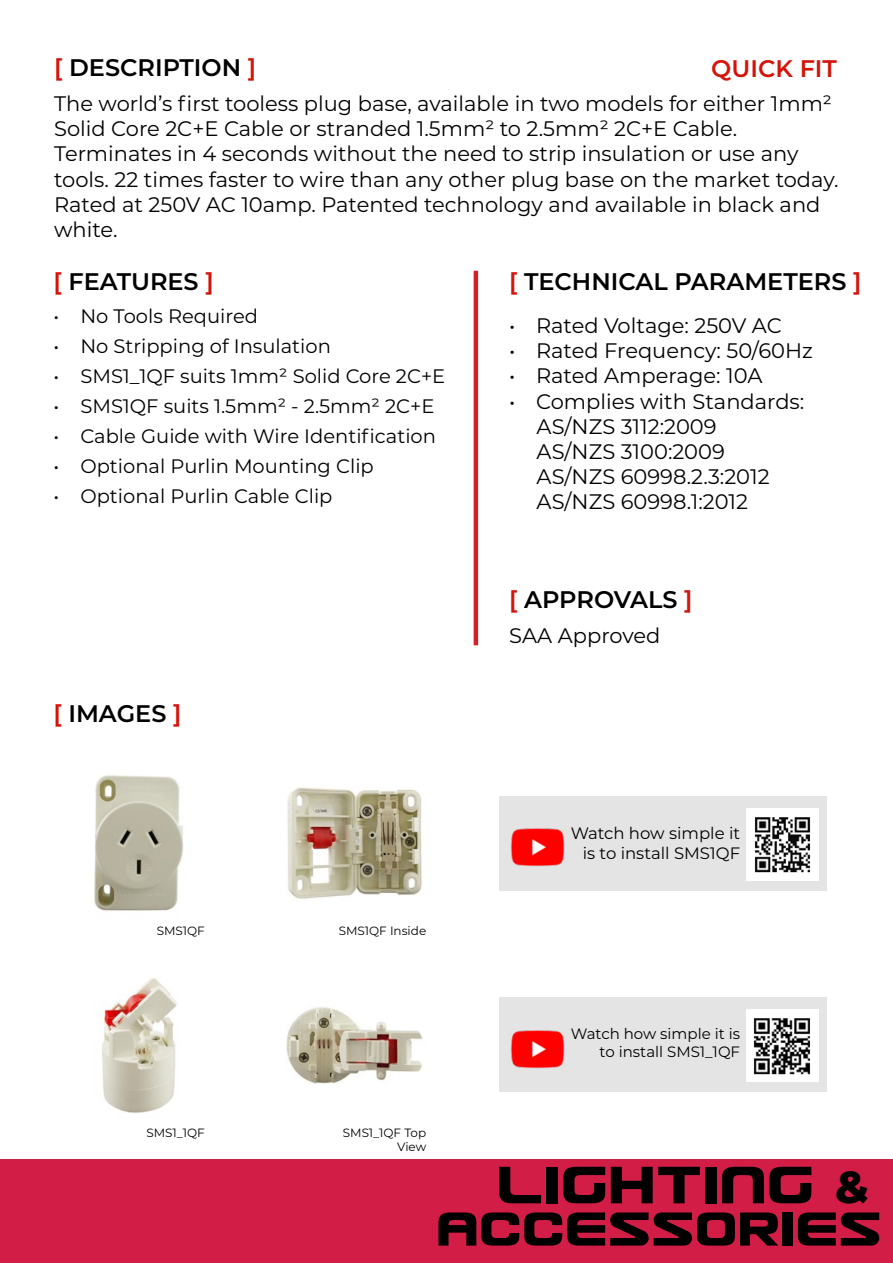
<style>
.page{position:relative;width:893px;height:1263px;background:#fff}
.page>*{position:absolute;margin:0;border:0;box-sizing:border-box;transform-origin:0 0}
.t1{font:63px "Usuzi";color:#000}
.t2{font:57px "Usuzi";color:#000}
.t3{font:600 24px "Montserrat";color:#000}
.t4{font:600 24px "Montserrat";color:#d4140b}
.t5{font:21px/25.2px "Montserrat";color:#000}
.t6{font:19.5px "Montserrat";color:#000}
.t7{font:16.5px/19.8px "Montserrat";color:#000;text-align:right}
.t8{font:15px/18px "Montserrat";color:#000;text-align:right}
.t9{font:12px/14.4px "Montserrat";color:#000;text-align:right}
.s1{color:#d4140b}
.s2{font-family:"Montserrat Alternates";font-weight:800;font-size:45px}
</style>
<div class="page">
<div style="left:0;top:1159px;width:893px;height:104px;background:#d21e46"></div>
<div style="left:499px;top:796px;width:328px;height:94px;background:#e4e4e4"></div>
<img style="left:746px;top:808px;width:72px;height:72px">
<img style="left:511px;top:828px;width:54px;height:38px">
<div style="left:499px;top:997px;width:328px;height:95px;background:#e4e4e4"></div>
<img style="left:746px;top:1010px;width:72px;height:72px">
<img style="left:511px;top:1030px;width:54px;height:38px">
<img style="left:94px;top:775px;width:90px;height:136px">
<img style="left:287px;top:787px;width:135px;height:112px">
<img style="left:102px;top:978px;width:75px;height:135px">
<img style="left:286px;top:1007px;width:137px;height:77px">
<hr style="left:474px;top:271px;width:4px;height:374px;background:#d52027">
<p class="t3" style="left:54px;top:51px;width:204px"><span class="s1">[</span> DESCRIPTION <span class="s1">]</span></p>
<p class="t5" style="left:54px;top:90px;width:786px">The world’s first tooless plug base, available in two models for either 1mm²<br>Solid Core 2C+E Cable or stranded 1.5mm² to 2.5mm² 2C+E Cable.<br>Terminates in 4 seconds without the need to strip insulation or use any tools. 22 times faster to wire than any other plug base on the market today.<br>Rated at 250V AC 10amp. Patented technology and available in black and white.</p>
<p class="t4" style="left:711px;top:52px;width:127px">QUICK FIT</p>
<p class="t3" style="left:53px;top:264px;width:162px"><span class="s1">[</span> FEATURES <span class="s1">]</span></p>
<p class="t6" style="left:53px;top:302px;width:206px">• No Tools Required</p>
<p class="t6" style="left:53px;top:332px;width:279px">• No Stripping of Insulation</p>
<p class="t6" style="left:53px;top:362px;width:393px">• SMS1_1QF suits 1mm² Solid Core 2C+E</p>
<p class="t6" style="left:53px;top:392px;width:383px">• SMS1QF suits 1.5mm² - 2.5mm² 2C+E</p>
<p class="t6" style="left:53px;top:422px;width:384px">• Cable Guide with Wire Identification</p>
<p class="t6" style="left:53px;top:452px;width:322px">• Optional Purlin Mounting Clip</p>
<p class="t6" style="left:53px;top:482px;width:281px">• Optional Purlin Cable Clip</p>
<p class="t3" style="left:53px;top:696px;width:130px"><span class="s1">[</span> IMAGES <span class="s1">]</span></p>
<p class="t9" style="left:157px;top:923px;width:50px">SMS1QF</p>
<p class="t9" style="left:339px;top:923px;width:89px">SMS1QF Inside</p>
<p class="t9" style="left:146px;top:1125px;width:60px">SMS1_1QF</p>
<p class="t9" style="left:343px;top:1125px;width:85px">SMS1_1QF Top<br>View</p>
<p class="t3" style="left:509px;top:264px;width:354px"><span class="s1">[</span> TECHNICAL PARAMETERS <span class="s1">]</span></p>
<p class="t5" style="left:509px;top:312px;width:274px">• Rated Voltage: 250V AC</p>
<p class="t5" style="left:509px;top:337px;width:305px">• Rated Frequency: 50/60Hz</p>
<p class="t5" style="left:509px;top:363px;width:255px">• Rated Amperage: 10A</p>
<p class="t5" style="left:537px;top:388px;width:269px;text-indent:-28px">• Complies with Standards:<br>AS/NZS 3112:2009<br>AS/NZS 3100:2009<br>AS/NZS 60998.2.3:2012<br>AS/NZS 60998.1:2012</p>
<p class="t3" style="left:509px;top:583px;width:185px"><span class="s1">[</span> APPROVALS <span class="s1">]</span></p>
<p class="t5" style="left:509px;top:622px;width:153px">SAA Approved</p>
<p class="t7" style="left:571px;top:822px;width:171px">Watch how simple it is to install SMS1QF</p>
<p class="t8" style="left:571px;top:1024px;width:171px">Watch how simple it is to install SMS1_1QF</p>
<h1 class="t1" style="left:496px;top:1156px;width:374px">lighting <span class="s2">&amp;</span></h1>
<h2 class="t2" style="left:436px;top:1203px;width:447px">ACCESSORIES</h2>
</div>
